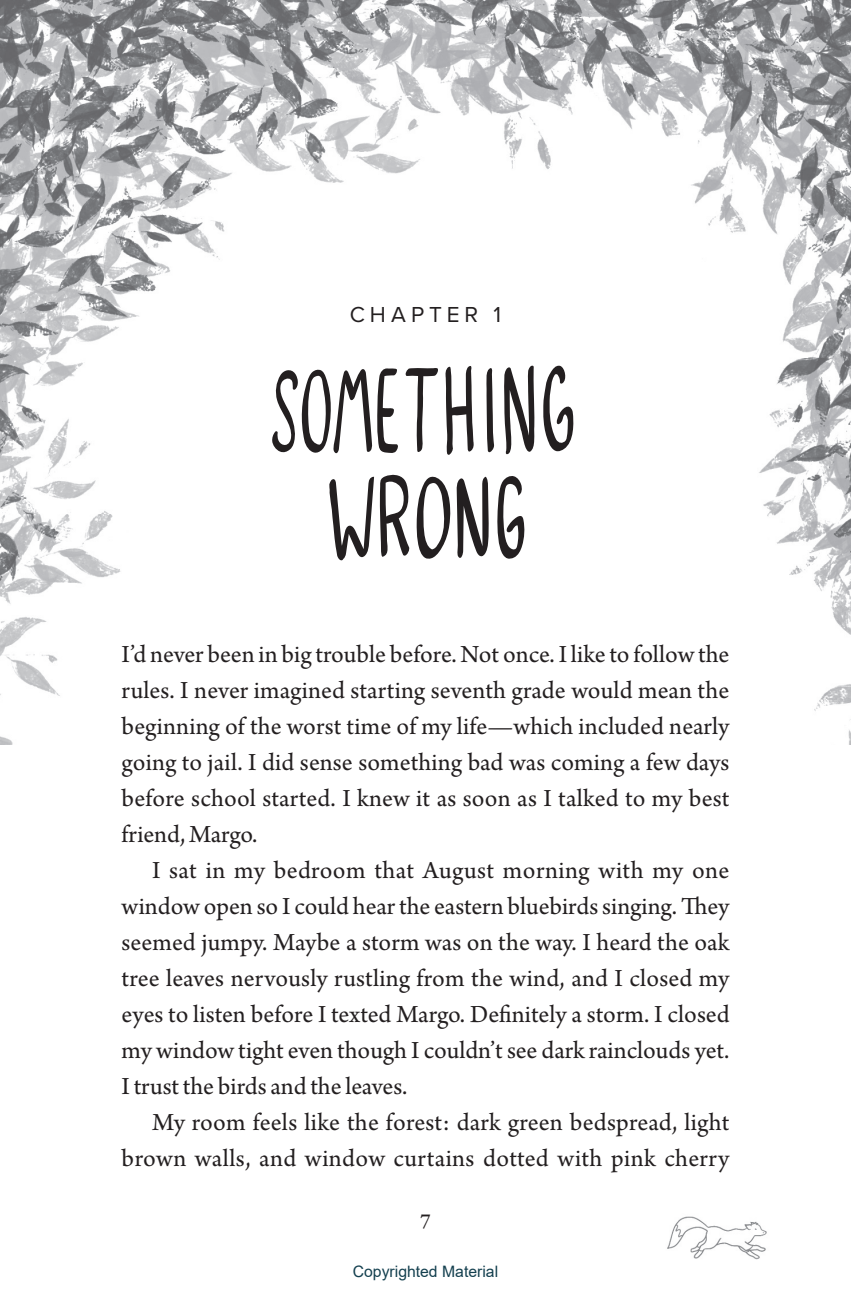
<style>
.page{position:relative;width:851px;height:1297px;background:#fff}
.page>*{position:absolute;margin:0;border:0;box-sizing:border-box;transform-origin:0 0}
.t1{font:25.88px/36px "Arno Pro";letter-spacing:.005em;color:#231f20;text-align:justify}
.t2{font:22.5px "Proxima Nova";letter-spacing:.22em;color:#231f20}
.t3{font:22.5px "Arno Pro";color:#231f20}
.t4{font:15.75px "Arial";color:#14404f}
</style>
<div class="page">
<img style="left:667px;top:1216px;width:100px;height:44px">
<img style="left:0;top:0;width:633px;height:514px">
<img style="left:633px;top:0;width:218px;height:744px">
<img style="left:0;top:514px;width:634px;height:230px">
<svg style="left:417px;top:475px;width:34px;height:84px"></svg>
<svg style="left:457px;top:475px;width:68px;height:84px"></svg>
<svg style="left:272px;top:368px;width:166px;height:87px"></svg>
<svg style="left:484px;top:368px;width:10px;height:84px"></svg>
<svg style="left:503px;top:364px;width:33px;height:90px"></svg>
<svg style="left:543px;top:364px;width:31px;height:87px"></svg>
<svg style="left:445px;top:366px;width:29px;height:89px"></svg>
<svg style="left:329px;top:473px;width:81px;height:87px"></svg>
<p class="t2" style="left:350px;top:297px;width:153px">CHAPTER 1</p>
<p class="t1" style="left:122px;top:637px;width:609px">I’d never been in big trouble before. Not once. I like to follow the rules. I never imagined starting seventh grade would mean the beginning of the worst time of my life—which included nearly going to jail. I did sense something bad was coming a few days before school started. I knew it as soon as I talked to my best friend, Margo.</p>
<p class="t1" style="left:122px;top:853px;width:609px;text-indent:30px">I sat in my bedroom that August morning with my one window open so I could hear the eastern bluebirds singing. They seemed jumpy. Maybe a storm was on the way. I heard the oak tree leaves nervously rustling from the wind, and I closed my eyes to listen before I texted Margo. Definitely a storm. I closed my window tight even though I couldn’t see dark rainclouds yet.<br>I trust the birds and the leaves.</p>
<p class="t1" style="left:122px;top:1105px;width:609px;text-align:right">My room feels like the forest: dark green bedspread, light brown walls, and window curtains dotted with pink cherry</p>
<p class="t3" style="left:420px;top:1208px;width:12px">7</p>
<p class="t4" style="left:353px;top:1262px;width:147px">Copyrighted Material</p>
</div>
